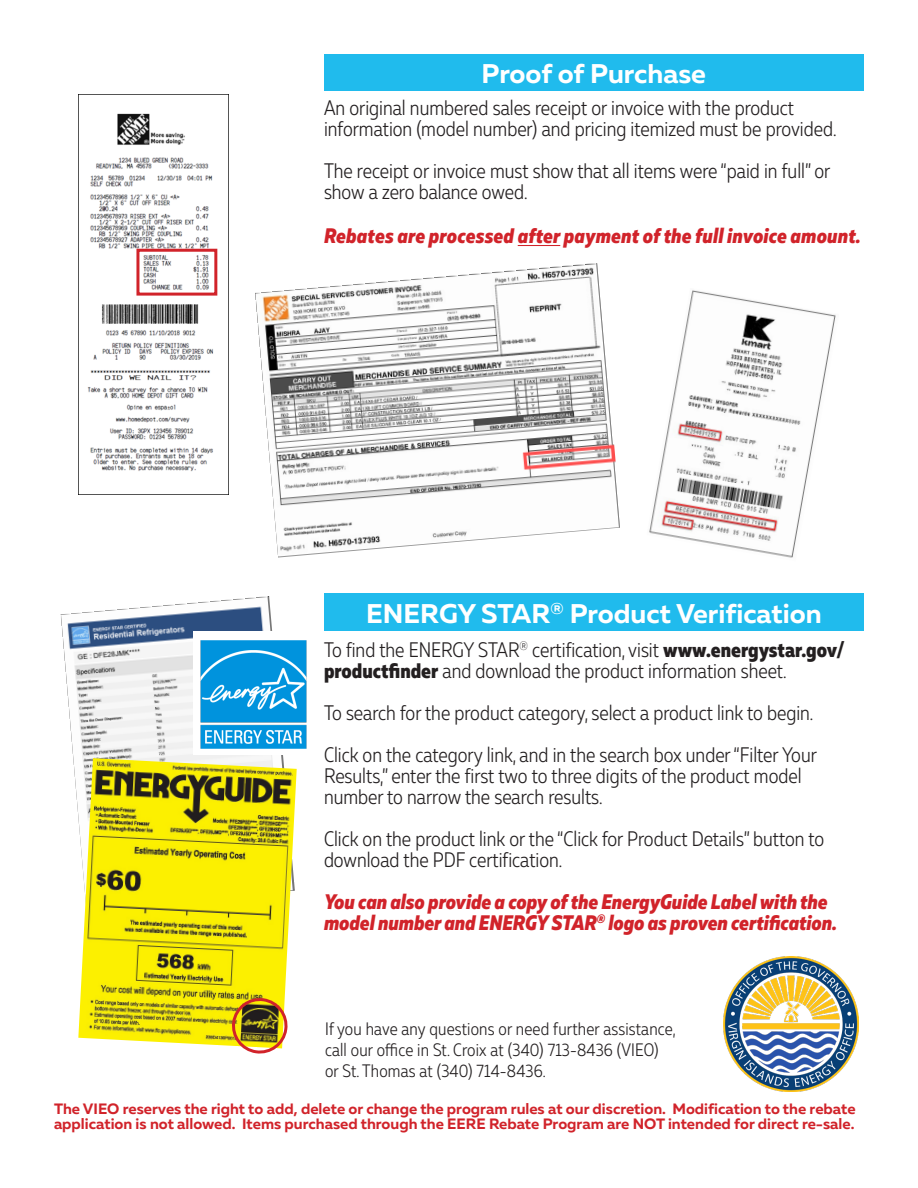
<style>
.page{position:relative;width:918px;height:1188px;background:#fff}
.page>*{position:absolute;margin:0;border:0;box-sizing:border-box;transform-origin:0 0}
.t1{font:700 27px "Muller";color:#fff}
.t2{font:300 21px/21px "Muller Narrow";color:#231f20}
.t3{font:italic 800 21px/21px "Muller Narrow Demo";color:#d1232a}
.t4{font:300 18px/21px "Muller Narrow";letter-spacing:.01em;color:#231f20}
.t5{font:700 15px/15px "Muller";color:#d1232a}
.s1{font-family:"Muller Narrow Demo";font-weight:800}
</style>
<div class="page">
<img style="left:61px;top:596px;width:212px;height:216px">
<hr style="left:518px;top:245px;width:42px;height:1px;background:#d1232a">
<div style="left:324px;top:54px;width:540px;height:37px;background:#20bbed"></div>
<img style="left:255px;top:263px;width:365px;height:295px">
<img style="left:649px;top:290px;width:187px;height:268px">
<div style="left:324px;top:594px;width:540px;height:37px;background:#20bbed"></div>
<img style="left:78px;top:758px;width:219px;height:288px">
<svg style="left:228px;top:994px;width:63px;height:60px"></svg>
<img style="left:723px;top:957px;width:135px;height:135px">
<img style="left:190px;top:631px;width:117px;height:128px">
<img style="left:87px;top:113px;width:131px;height:359px">
<div style="left:136px;top:249px;width:81px;height:47px;border:3px solid #d1232a"></div>
<p class="t1" style="left:482px;top:56px;width:226px">Proof of Purchase</p>
<p class="t2" style="left:324px;top:97px;width:514px">An original numbered sales receipt or invoice with the product information (model number) and pricing itemized must be provided.</p>
<p class="t2" style="left:324px;top:160px;width:508px">The receipt or invoice must show that all items were “paid in full” or show a zero balance owed.</p>
<p class="t3" style="left:324px;top:226px;width:538px">Rebates are processed after payment of the full invoice amount.</p>
<p class="t1" style="left:366px;top:596px;width:457px">ENERGY STAR<sup>®</sup> Product Verification</p>
<p class="t2" style="left:324px;top:639px;width:522px">To find the ENERGY STAR<sup>®</sup> certification, visit <span class="s1">www.energystar.gov/ productfinder</span> and download the product information sheet.</p>
<p class="t2" style="left:324px;top:702px;width:491px">To search for the product category, select a product link to begin.</p>
<p class="t2" style="left:324px;top:744px;width:494px">Click on the category link, and in the search box under “Filter Your<br>Results,” enter the first two to three digits of the product model number to narrow the search results.</p>
<p class="t2" style="left:324px;top:828px;width:502px">Click on the product link or the “Click for Product Details” button to download the PDF certification.</p>
<p class="t3" style="left:324px;top:891px;width:515px">You can also provide a copy of the EnergyGuide Label with the model number and ENERGY STAR<sup>®</sup> logo as proven certification.</p>
<p class="t4" style="left:325px;top:1019px;width:352px">If you have any questions or need further assistance, call our office in St. Croix at (340) 713-8436 (VIEO)</p>
<p class="t4" style="left:325px;top:1061px;width:222px">or St. Thomas at (340) 714-8436.</p>
<p class="t5" style="left:54px;top:1101px;width:803px">The VIEO reserves the right to add, delete or change the program rules at our discretion. Modification to the rebate application is not allowed. Items purchased through the EERE Rebate Program are NOT intended for direct re-sale.</p>
</div>
